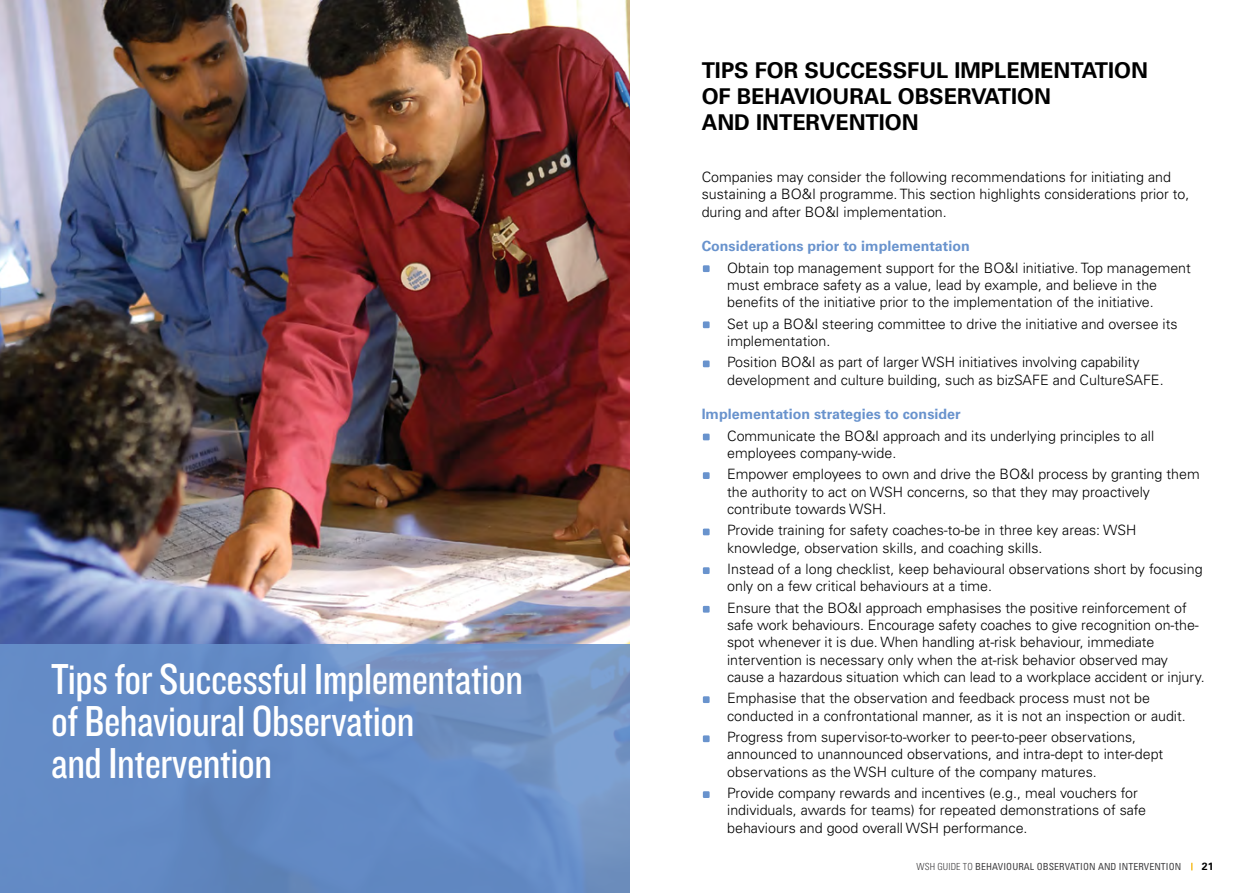
<style>
.page{position:relative;width:1259px;height:893px;background:#fff}
.page>*{position:absolute;margin:0;border:0;box-sizing:border-box;transform-origin:0 0}
.t1{font:45px/42px "Knockout HTF29 Junior Liteweight";letter-spacing:-.01em;color:#fff}
.t2{font:700 21.75px "Univers LT Std";color:#000}
.t3{font:300 14.25px/17.2px "Univers LT Std";color:#000}
.t4{font:700 14.25px "Univers LT Std";color:#6993cd}
.t5{font:700 10.5px "Univers LT Std";color:#000}
.t6{font:condensed 9.75px "Univers LT Std";letter-spacing:.01em;color:#414042}
.s1{font-weight:300}
</style>
<div class="page">
<img style="left:0;top:0;width:629px;height:644px">
<svg style="left:0;top:644px;width:629px;height:249px;background:#678dc5"></svg>
<div style="left:703px;top:265px;width:6px;height:7px;background:#6993cd"></div>
<div style="left:703px;top:321px;width:6px;height:7px;background:#6993cd"></div>
<div style="left:703px;top:360px;width:6px;height:7px;background:#6993cd"></div>
<svg style="left:703px;top:434px;width:6px;height:6px"></svg>
<div style="left:703px;top:472px;width:6px;height:7px;background:#6993cd"></div>
<svg style="left:703px;top:529px;width:6px;height:6px"></svg>
<div style="left:703px;top:567px;width:6px;height:7px;background:#6993cd"></div>
<div style="left:703px;top:606px;width:6px;height:7px;background:#6993cd"></div>
<div style="left:703px;top:696px;width:6px;height:7px;background:#6993cd"></div>
<div style="left:703px;top:735px;width:6px;height:7px;background:#6993cd"></div>
<div style="left:703px;top:791px;width:6px;height:7px;background:#6993cd"></div>
<h1 class="t1" style="left:51px;top:659px;width:474px">Tips for Successful Implementation of Behavioural Observation<br>and Intervention</h1>
<h2 class="t2" style="left:701px;top:58px;width:191px">TIPS FOR SUCCESSF</h2>
<h2 class="t2" style="left:919px;top:58px;width:164px">UL IMPLEMENTATIO</h2>
<h2 class="t2" style="left:1131px;top:58px;width:18px">N</h2>
<h2 class="t2" style="left:701px;top:84px;width:296px">OF BEHAVIOURAL OBSERVATIO</h2>
<h2 class="t2" style="left:1034px;top:84px;width:18px">N</h2>
<h2 class="t2" style="left:701px;top:110px;width:219px">AND INTERVENTION</h2>
<p class="t3" style="left:701px;top:168px;width:489px">Companies may consider the following recommendations for initiating and sustaining a BO&amp;I programme. This section highlights considerations prior to, during and after BO&amp;I implementation.</p>
<p class="t4" style="left:701px;top:238px;width:270px">CONSIDERATIONS PRIOR TO IMPLEMENTATION</p>
<p class="t3" style="left:727px;top:259px;width:465px">Obtain top management support for the BO&amp;I initiative. Top management must embrace safety as a value, lead by example, and believe in the benefits of the initiative prior to the implementation of the initiative.</p>
<p class="t3" style="left:727px;top:315px;width:452px">Set up a BO&amp;I steering committee to drive the initiative and oversee its implementation.</p>
<p class="t3" style="left:727px;top:354px;width:438px">Position BO&amp;I as part of larger WSH initiatives involving capability development and culture building, such as bizSAFE and CultureSAFE.</p>
<p class="t4" style="left:701px;top:406px;width:260px">IMPLEMENTATION STRATEGIES TO CONSIDER</p>
<p class="t3" style="left:727px;top:427px;width:428px">Communicate the BO&amp;I approach and its underlying principles to all employees company-wide.</p>
<p class="t3" style="left:727px;top:466px;width:474px">Empower employees to own and drive the BO&amp;I process by granting them the authority to act on WSH concerns, so that they may proactively contribute towards WSH.</p>
<p class="t3" style="left:727px;top:522px;width:411px">Provide training for safety coaches-to-be in three key areas: WSH knowledge, observation skills, and coaching skills.</p>
<p class="t3" style="left:727px;top:560px;width:477px">Instead of a long checklist, keep behavioural observations short by focusing only on a few critical behaviours at a time.</p>
<p class="t3" style="left:727px;top:599px;width:479px">Ensure that the BO&amp;I approach emphasises the positive reinforcement of safe work behaviours. Encourage safety coaches to give recognition on-the&shy;spot whenever it is due. When handling at-risk behaviour, immediate intervention is necessary only when the at-risk behavior observed may cause a hazardous situation which can lead to a workplace accident or injury.</p>
<p class="t3" style="left:727px;top:690px;width:460px">Emphasise that the observation and feedback process must not be conducted in a confrontational manner, as it is not an inspection or audit.</p>
<p class="t3" style="left:727px;top:728px;width:438px">Progress from supervisor-to-worker to peer-to-peer observations, announced to unannounced observations, and intra-dept to inter-dept observations as the WSH culture of the company matures.</p>
<p class="t3" style="left:727px;top:784px;width:420px">Provide company rewards and incentives (e.g., meal vouchers for individuals, awards for teams) for repeated demonstrations of safe behaviours and good overall WSH performance.</p>
<p class="t6" style="left:916px;top:860px;width:266px"><span class="s1">WSH GUIDE To</span> BEHAVIOURAL OBSERVATION AND I NTERVENTION</p>
<p class="t5" style="left:1201px;top:860px;width:13px">21</p>
</div>
